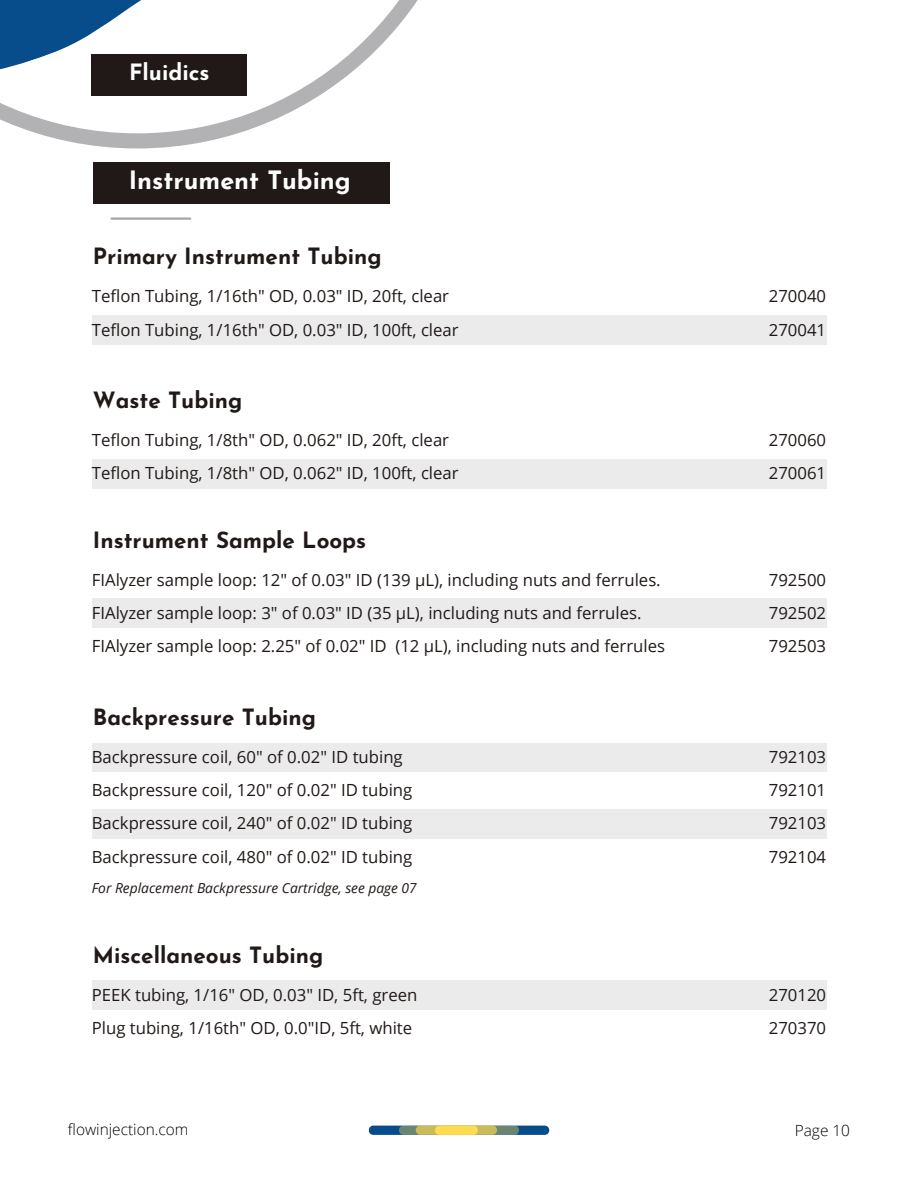
<style>
.page{position:relative;width:918px;height:1188px;background:#fff}
.page>*{position:absolute;margin:0;border:0;box-sizing:border-box;transform-origin:0 0}
.t1{font:700 25.2px "Josefin Sans";color:#fff}
.t2{font:700 22.5px "Josefin Sans";color:#201917}
.t3{font:700 22.5px "Josefin Sans";color:#fff}
.t4{font:16.8px "Open Sans";color:#201917}
.t5{font:300 15.45px "Open Sans";color:#000}
.t6{font:italic 13.8px "Open Sans";color:#201917}
</style>
<div class="page">
<div style="left:92px;top:316px;width:734px;height:29px;background:#ebebec"></div>
<div style="left:92px;top:743px;width:734px;height:29px;background:#ebebec"></div>
<div style="left:92px;top:981px;width:734px;height:29px;background:#ebebec"></div>
<div style="left:92px;top:460px;width:734px;height:28px;background:#ebebec"></div>
<div style="left:92px;top:599px;width:734px;height:29px;background:#ebebec"></div>
<div style="left:92px;top:810px;width:734px;height:28px;background:#ebebec"></div>
<svg style="left:37px;top:133px;width:201px;height:15px;fill:#b2b2b4"></svg>
<svg style="left:0;top:93px;width:323px;height:40px"></svg>
<div style="left:92px;top:54px;width:155px;height:42px;background:#201917"></div>
<div style="left:93px;top:163px;width:297px;height:41px;background:#201917"></div>
<hr style="left:112px;top:217px;width:78px;height:3px;background:#a6a6a6">
<svg style="left:369px;top:1125px;width:180px;height:10px;background:#869775"></svg>
<svg style="left:0;top:0;width:418px;height:93px"></svg>
<h2 class="t3" style="left:129px;top:63px;width:82px">Fluidics</h2>
<h1 class="t1" style="left:129px;top:170px;width:224px">Instrument Tubing</h1>
<h2 class="t2" style="left:93px;top:248px;width:290px">Primary Instrument Tubing</h2>
<p class="t4" style="left:92px;top:284px;width:359px">Teflon Tubing, 1/16th" OD, 0.03" ID, 20ft, clear</p>
<p class="t4" style="left:769px;top:284px;width:59px">270040</p>
<p class="t4" style="left:92px;top:318px;width:368px">Teflon Tubing, 1/16th" OD, 0.03" ID, 100ft, clear</p>
<p class="t4" style="left:769px;top:318px;width:59px">270041</p>
<h2 class="t2" style="left:93px;top:392px;width:151px">Waste Tubing</h2>
<p class="t4" style="left:92px;top:428px;width:359px">Teflon Tubing, 1/8th" OD, 0.062" ID, 20ft, clear</p>
<p class="t4" style="left:769px;top:428px;width:59px">270060</p>
<p class="t4" style="left:92px;top:462px;width:368px">Teflon Tubing, 1/8th" OD, 0.062" ID, 100ft, clear</p>
<p class="t4" style="left:769px;top:462px;width:59px">270061</p>
<h2 class="t2" style="left:93px;top:531px;width:275px">Instrument Sample Loops</h2>
<p class="t4" style="left:92px;top:568px;width:570px">FIAlyzer sample loop: 12" of 0.03" ID (139 µL), including nuts and ferrules.</p>
<p class="t4" style="left:769px;top:568px;width:59px">792500</p>
<p class="t4" style="left:92px;top:601px;width:551px">FIAlyzer sample loop: 3" of 0.03" ID (35 µL), including nuts and ferrules.</p>
<p class="t4" style="left:769px;top:601px;width:59px">792502</p>
<p class="t4" style="left:92px;top:634px;width:575px">FIAlyzer sample loop: 2.25" of 0.02" ID (12 µL), including nuts and ferrules</p>
<p class="t4" style="left:769px;top:634px;width:59px">792503</p>
<h2 class="t2" style="left:93px;top:708px;width:224px">Backpressure Tubing</h2>
<p class="t4" style="left:92px;top:745px;width:313px">Backpressure coil, 60" of 0.02" ID tubing</p>
<p class="t4" style="left:769px;top:745px;width:59px">792103</p>
<p class="t4" style="left:92px;top:778px;width:322px">Backpressure coil, 120" of 0.02" ID tubing</p>
<p class="t4" style="left:769px;top:778px;width:59px">792101</p>
<p class="t4" style="left:92px;top:812px;width:322px">Backpressure coil, 240" of 0.02" ID tubing</p>
<p class="t4" style="left:769px;top:812px;width:59px">792103</p>
<p class="t4" style="left:92px;top:845px;width:322px">Backpressure coil, 480" of 0.02" ID tubing</p>
<p class="t4" style="left:769px;top:845px;width:59px">792104</p>
<p class="t6" style="left:92px;top:878px;width:327px">For Replacement Backpressure Cartridge, see page 07</p>
<h2 class="t2" style="left:93px;top:946px;width:232px">Miscellaneous Tubing</h2>
<p class="t4" style="left:92px;top:983px;width:327px">PEEK tubing, 1/16" OD, 0.03" ID, 5ft, green</p>
<p class="t4" style="left:769px;top:983px;width:59px">270120</p>
<p class="t4" style="left:92px;top:1016px;width:322px">Plug tubing, 1/16th" OD, 0.0"ID, 5ft, white</p>
<p class="t4" style="left:769px;top:1016px;width:59px">270370</p>
<p class="t5" style="left:68px;top:1119px;width:122px">flowinjection.com</p>
<p class="t5" style="left:795px;top:1119px;width:57px">Page 10</p>
</div>
